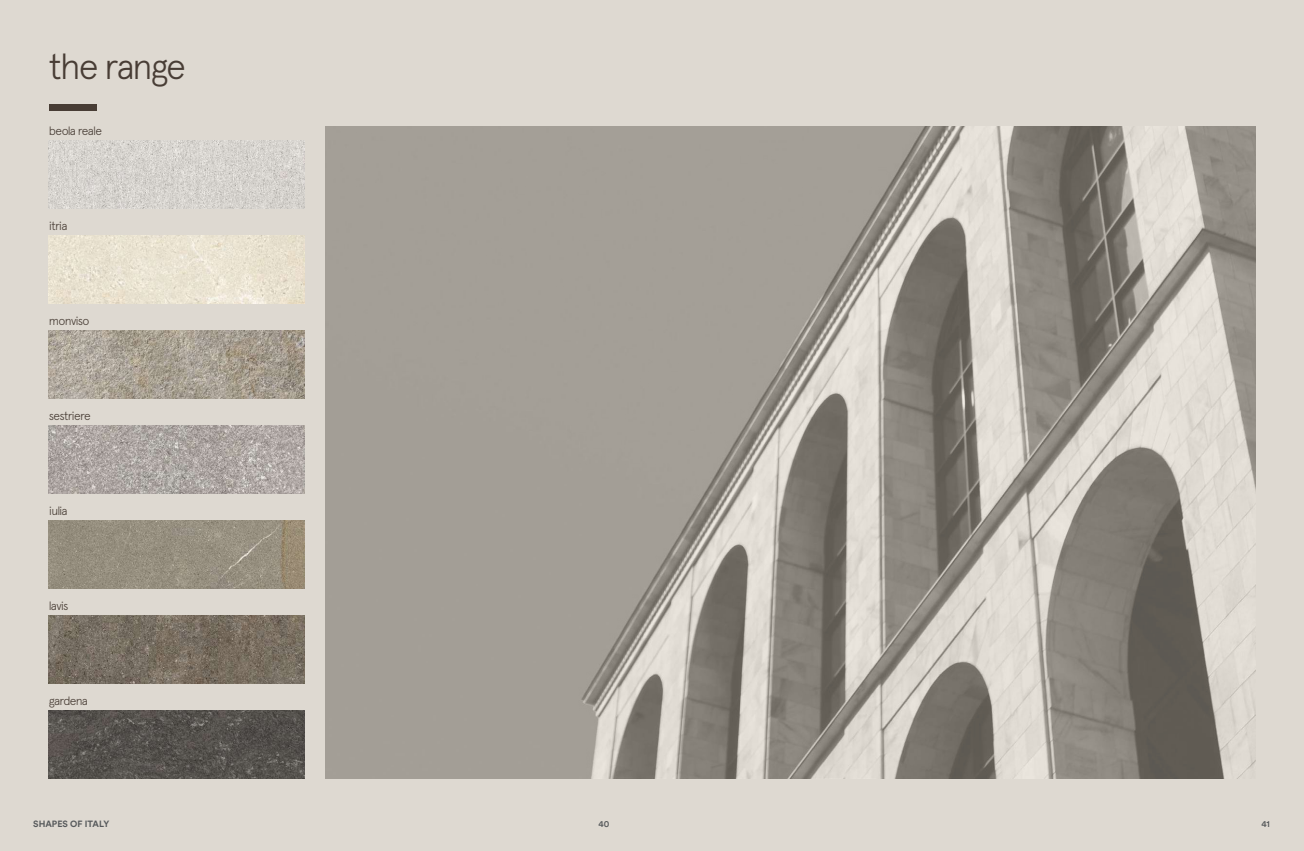
<style>
.page{position:relative;width:1304px;height:851px;background:#fff}
.page>*{position:absolute;margin:0;border:0;box-sizing:border-box;transform-origin:0 0}
.t1{font:300 36px "Apercu";letter-spacing:-.06em;color:#483d35}
.t2{font:300 12px "Apercu";letter-spacing:-.065em;color:#483d35}
.t3{font:700 9px "Circular Std";color:#56595b}
.t4{font:500 9px "Circular Std";color:#56595b}
</style>
<div class="page">
<div style="left:0;top:0;width:1304px;height:850px;background:#ded9d1"></div>
<img style="left:326px;top:126px;width:929px;height:652px">
<div style="left:49px;top:104px;width:48px;height:7px;background:#483d35"></div>
<img style="left:49px;top:140px;width:255px;height:68px">
<img style="left:49px;top:235px;width:255px;height:68px">
<img style="left:49px;top:330px;width:255px;height:68px">
<img style="left:49px;top:425px;width:255px;height:68px">
<img style="left:49px;top:520px;width:255px;height:68px">
<img style="left:49px;top:615px;width:255px;height:68px">
<img style="left:49px;top:710px;width:255px;height:68px">
<h1 class="t1" style="left:49px;top:45px;width:139px">the range</h1>
<p class="t2" style="left:49px;top:124px;width:55px">beola reale</p>
<p class="t2" style="left:49px;top:218px;width:20px">itria</p>
<p class="t2" style="left:49px;top:313px;width:42px">monviso</p>
<p class="t2" style="left:49px;top:408px;width:43px">sestriere</p>
<p class="t2" style="left:49px;top:503px;width:20px">iulia</p>
<p class="t2" style="left:49px;top:598px;width:21px">lavis</p>
<p class="t2" style="left:49px;top:693px;width:41px">gardena</p>
<p class="t3" style="left:33px;top:818px;width:78px">SHAPES OF ITALY</p>
<p class="t4" style="left:599px;top:818px;width:12px">40</p>
<p class="t4" style="left:1261px;top:818px;width:10px">41</p>
</div>
